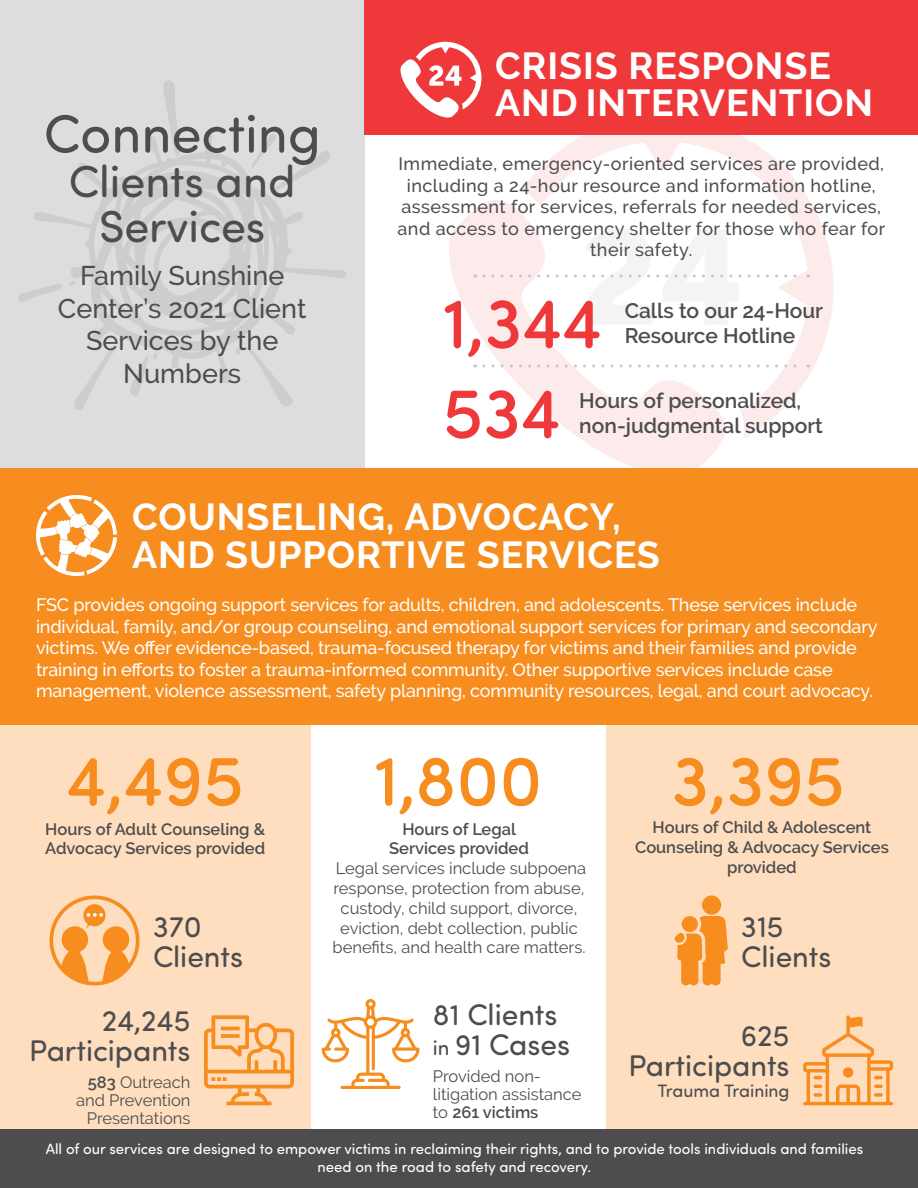
<style>
.page{position:relative;width:918px;height:1188px;background:#fff}
.page>*{position:absolute;margin:0;border:0;box-sizing:border-box;transform-origin:0 0}
.t1{font:500 72px "Sofia Pro Soft";color:#f78d1e}
.t2{font:500 72px "Sofia Pro Soft";color:#ef383a}
.t3{font:54px "Sofia Pro Soft";color:#4d4d4f}
.t4{font:45px/45px "Sofia Pro Soft";color:#4d4d4f;text-align:center}
.t5{font:700 37.5px/37.5px "Raleway";letter-spacing:.025em;color:#fff}
.t6{font:30px/30px "Sofia Pro Soft";color:#4d4d4f}
.t7{font:500 27px/32.4px "Raleway";color:#4d4d4f;text-align:center}
.t8{font:600 21px/25.2px "Raleway";color:#4d4d4f}
.t9{font:500 18px/21.6px "Raleway";letter-spacing:-.01em;color:#fff}
.t10{font:500 18px/21.6px "Raleway";letter-spacing:.025em;color:#4d4d4f;text-align:center}
.t11{font:18px "Sofia Pro Soft";color:#4d4d4f}
.t12{font:16.5px/19.8px "Raleway";color:#4d4d4f;text-align:center}
.t13{font:600 16.5px/19.8px "Raleway";color:#4d4d4f;text-align:center}
.t14{font:15px/18px "Sofia Pro Soft";color:#fff;text-align:center}
.s1{font-weight:600}
.s2{font-size:21px}
</style>
<div class="page">
<div style="left:0;top:0;width:364px;height:500px;background:#dcddde"></div>
<svg style="left:18px;top:80px;width:328px;height:330px"></svg>
<svg style="left:449px;top:135px;width:385px;height:333px"></svg>
<div style="left:0;top:724px;width:310px;height:464px;background:#fedebe"></div>
<div style="left:606px;top:724px;width:312px;height:464px;background:#fedebe"></div>
<div style="left:0;top:468px;width:918px;height:256px;background:#f78d1e"></div>
<div style="left:364px;top:0;width:554px;height:135px;background:#ef383a"></div>
<hr style="left:917px;top:0;width:1px;height:135px;background:#00a3cf">
<hr style="left:917px;top:135px;width:1px;height:1053px;background:#c0e7f1">
<div style="left:0;top:1130px;width:918px;height:58px;background:#4d4d4f"></div>
<svg style="left:400px;top:42px;width:82px;height:76px"></svg>
<svg style="left:50px;top:895px;width:90px;height:90px"></svg>
<div style="left:702px;top:895px;width:19px;height:20px;background:#f78d1e;border-radius:50%"></div>
<svg style="left:674px;top:916px;width:54px;height:70px"></svg>
<svg style="left:803px;top:1015px;width:90px;height:90px"></svg>
<svg style="left:322px;top:999px;width:97px;height:90px"></svg>
<svg style="left:204px;top:1015px;width:90px;height:90px"></svg>
<svg style="left:484px;top:228px;width:325px;height:97px"></svg>
<svg style="left:484px;top:364px;width:325px;height:4px"></svg>
<svg style="left:36px;top:495px;width:81px;height:81px"></svg>
<h2 class="t3" style="left:44px;top:97px;width:279px">Connecting</h2>
<h3 class="t4" style="left:69px;top:157px;width:228px">Clients and<br>Services</h3>
<h3 class="t7" style="left:58px;top:260px;width:250px">Family Sunshine<br>Center’s 2021 Client<br>Services by the<br>Numbers</h3>
<h3 class="t5" style="left:495px;top:47px;width:379px">CRISIS RESPONSE<br>AND INTERVENTION</h3>
<p class="t10" style="left:398px;top:153px;width:489px">Immediate, emergency-oriented services are provided, including a 24-hour resource and information hotline, assessment for services, referrals for needed services, and access to emergency shelter for those who fear for their safety.</p>
<h1 class="t2" style="left:443px;top:271px;width:161px">1,344</h1>
<p class="t8" style="left:625px;top:298px;width:200px">Calls to our 24-Hour<br>Resource Hotline</p>
<h1 class="t2" style="left:443px;top:361px;width:120px">534</h1>
<p class="t8" style="left:579px;top:388px;width:245px">Hours of personalized, non-judgmental support</p>
<h3 class="t5" style="left:132px;top:498px;width:529px">COUNSELING, ADVOCACY,<br>AND SUPPORTIVE SERVICES</h3>
<p class="t9" style="left:36px;top:594px;width:843px">FSC provides ongoing support services for adults, children, and adolescents. These services include individual, family, and/or group counseling, and emotional support services for primary and secondary victims. We offer evidence-based, trauma-focused therapy for victims and their families and provide training in efforts to foster a trauma-informed community. Other supportive services include case management, violence assessment, safety planning, community resources, legal, and court advocacy.</p>
<h1 class="t1" style="left:67px;top:728px;width:179px">4,495</h1>
<p class="t13" style="left:45px;top:819px;width:222px;text-align:left">Hours of Adult Counseling &amp;<br>Advocacy Services provided</p>
<h3 class="t6" style="left:153px;top:910px;width:91px">370<br>Clients</h3>
<h3 class="t6" style="left:29px;top:1004px;width:163px;text-align:right">24,245<br>Participants</h3>
<p class="t12" style="left:76px;top:1073px;width:116px;line-height:18px;text-align:right"><span class="s1">583</span> Outreach and Prevention<br>Presentations</p>
<h1 class="t1" style="left:374px;top:728px;width:170px">1,800</h1>
<h1 class="t1" style="left:672px;top:728px;width:175px">3,395</h1>
<p class="t13" style="left:389px;top:819px;width:141px">Hours of Legal<br>Services provided</p>
<p class="t12" style="left:333px;top:858px;width:255px">Legal services include subpoena response, protection from abuse, custody, child support, divorce, eviction, debt collection, public benefits, and health care matters.</p>
<h3 class="t6" style="left:433px;top:998px;width:139px">81 Clients <span class="s2">in</span> 91 Cases</h3>
<p class="t12" style="left:433px;top:1067px;width:150px;line-height:18px;text-align:left">Provided non&shy;litigation assistance to <span class="s1">261 victims</span></p>
<p class="t13" style="left:635px;top:818px;width:255px">Hours of Child &amp; Adolescent<br>Counseling &amp; Advocacy Services provided</p>
<h3 class="t6" style="left:741px;top:910px;width:91px">315<br>Clients</h3>
<h3 class="t6" style="left:628px;top:1019px;width:163px;text-align:right">625<br>Participants</h3>
<p class="t11" style="left:658px;top:1079px;width:134px">Trauma Training</p>
<p class="t14" style="left:46px;top:1139px;width:819px">All of our services are designed to empower victims in reclaiming their rights, and to provide tools individuals and families need on the road to safety and recovery.</p>
</div>
